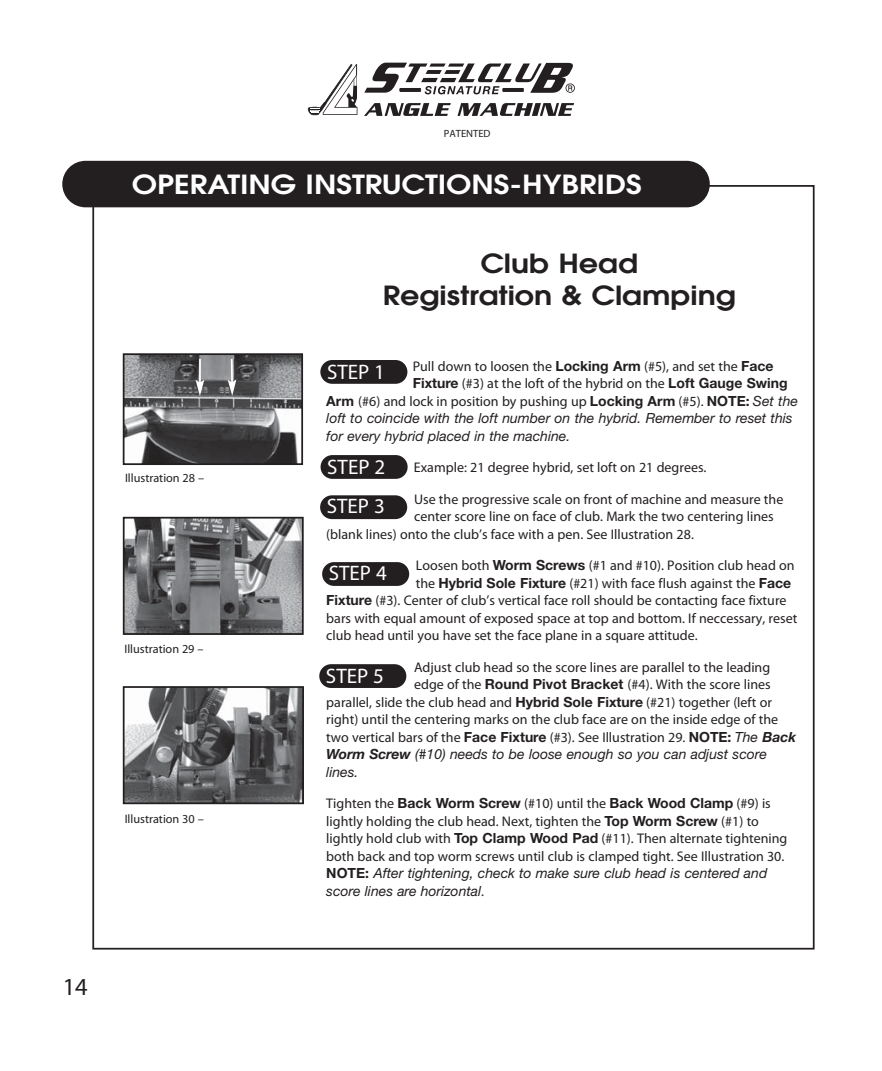
<style>
.page{position:relative;width:882px;height:1071px;background:#fff}
.page>*{position:absolute;margin:0;border:0;box-sizing:border-box;transform-origin:0 0}
.t1{font:600 26.25px "Avant Garde";color:#fff;scale:1.15 1}
.t2{font:600 26.25px/31.5px "Avant Garde";color:#231f20;text-align:center;scale:1.15 1}
.t3{font:24.5px "Myriad Pro";color:#231f20}
.t4{font:21px "Myriad Pro";color:#fff}
.t5{font:14px/17.5px "Myriad Pro";color:#231f20}
.t6{font:italic 14px/17.5px "Helvetica Neue";color:#231f20}
.t7{font:12.25px "Myriad Pro";color:#231f20}
.t8{font:10.5px "Myriad Pro";color:#231f20}
.s1{font-family:"Helvetica Neue";font-weight:700}
.s2{font-family:"Helvetica Neue";font-style:italic}
.s3{font-family:"Helvetica Neue";font-weight:700;font-style:italic}
.s4{font-weight:700}
.s5{font-weight:700;font-style:normal}
.s6{font-family:"Myriad Pro";font-style:normal}
</style>
<div class="page">
<svg style="left:308px;top:64px;width:49px;height:51px"></svg>
<svg style="left:364px;top:103px;width:87px;height:13px"></svg>
<svg style="left:458px;top:103px;width:116px;height:13px"></svg>
<svg style="left:364px;top:63px;width:211px;height:31px"></svg>
<div style="left:62px;top:161px;width:648px;height:46px;background:#231f20;border-radius:23px"></div>
<div style="left:320px;top:360px;width:87px;height:24px;background:#231f20;border-radius:12px"></div>
<div style="left:321px;top:455px;width:87px;height:24px;background:#231f20;border-radius:12px"></div>
<div style="left:322px;top:562px;width:87px;height:24px;background:#231f20;border-radius:12px"></div>
<div style="left:319px;top:664px;width:87px;height:24px;background:#231f20;border-radius:12px"></div>
<div style="left:320px;top:495px;width:87px;height:24px;background:#231f20;border-radius:12px"></div>
<img style="left:126px;top:356px;width:174px;height:106px">
<div style="left:123px;top:353px;width:180px;height:112px;border:2px solid #231f20"></div>
<img style="left:126px;top:689px;width:175px;height:112px">
<div style="left:123px;top:686px;width:181px;height:118px;border:2px solid #231f20"></div>
<img style="left:126px;top:520px;width:175px;height:112px">
<div style="left:123px;top:517px;width:181px;height:118px;border:2px solid #231f20"></div>
<hr style="left:199px;top:359px;width:2px;height:24px;background:#fff">
<svg style="left:196px;top:380px;width:8px;height:16px"></svg>
<svg style="left:228px;top:357px;width:8px;height:259px"></svg>
<h2 class="t3" style="left:63px;top:977px;width:27px">14</h2>
<p class="t8" style="left:444px;top:129px;width:48px">PATENTED</p>
<h1 class="t1" style="left:132px;top:175px;width:445px">OPERATING INSTRUCTIONS-HYBRIDS</h1>
<p class="t7" style="left:125px;top:473px;width:81px">Illustration 28 –</p>
<p class="t7" style="left:124px;top:644px;width:81px">Illustration 29 –</p>
<p class="t7" style="left:125px;top:814px;width:81px">Illustration 30 –</p>
<h1 class="t2" style="left:383px;top:250px;width:308px">Club Head<br>Registration &amp; Clamping</h1>
<p class="t5" style="left:413px;top:358px;width:362px">Pull down to loosen the <span class="s1">Locking Arm</span> (#5), and set the <span class="s1">Face</span></p>
<p class="t5" style="left:413px;top:376px;width:377px"><span class="s1">Fixture</span> (#3) at the loft of the hybrid on the <span class="s1">Loft Gauge Swing</span></p>
<p class="t5" style="left:326px;top:393px;width:473px"><span class="s1">Arm</span> (#6) and lock in position by pushing up <span class="s1">Locking Arm</span> (#5). <span class="s1">NOTE:</span> <span class="s2">Set the</span></p>
<p class="t6" style="left:326px;top:411px;width:468px">loft to coincide with the loft number on the hybrid. Remember to reset this for every hybrid placed in the machine.</p>
<p class="t5" style="left:414px;top:460px;width:294px">Example: 21 degree hybrid, set loft on 21 degrees.</p>
<p class="t5" style="left:414px;top:491px;width:371px">Use the progressive scale on front of machine and measure the</p>
<p class="t5" style="left:414px;top:509px;width:361px">center score line on face of club. Mark the two centering lines</p>
<p class="t5" style="left:326px;top:526px;width:369px">(blank lines) onto the club’s face with a pen. See Illustration 28.</p>
<p class="t5" style="left:416px;top:558px;width:380px">Loosen both <span class="s1">Worm Screws</span> (#1 and #10). Position club head on</p>
<p class="t5" style="left:416px;top:575px;width:377px">the <span class="s1">Hybrid Sole Fixture</span> (#21) with face flush against the <span class="s1">Face</span></p>
<p class="t5" style="left:326px;top:593px;width:462px"><span class="s1">Fixture</span> (#3). Center of club’s vertical face roll should be contacting face fixture</p>
<p class="t5" style="left:326px;top:610px;width:473px">bars with equal amount of exposed space at top and bottom. If neccessary, reset</p>
<p class="t5" style="left:326px;top:628px;width:373px">club head until you have set the face plane in a square attitude.</p>
<p class="t5" style="left:414px;top:659px;width:358px">Adjust club head so the score lines are parallel to the leading</p>
<p class="t5" style="left:414px;top:677px;width:358px">edge of the <span class="s1">Round Pivot Bracket</span> (#4). With the score lines</p>
<p class="t5" style="left:326px;top:694px;width:447px">parallel, slide the club head and <span class="s1">Hybrid Sole Fixture</span> (#21) together (left or</p>
<p class="t5" style="left:326px;top:712px;width:454px">right) until the centering marks on the club face are on the inside edge of the</p>
<p class="t5" style="left:326px;top:729px;width:471px">two vertical bars of the <span class="s1">Face Fixture</span> (#3). See Illustration 29. <span class="s1">NOTE:</span> <span class="s2">The</span> <span class="s3">Back</span></p>
<p class="t6" style="left:326px;top:747px;width:442px"><span class="s4">Worm Screw</span> (#10) needs to be loose enough so you can adjust score lines.</p>
<p class="t5" style="left:326px;top:796px;width:463px">Tighten the <span class="s1">Back Worm Screw</span> (#10) until the <span class="s1">Back Wood Clamp</span> (#9) is lightly holding the club head. Next, tighten the <span class="s1">Top Worm Screw</span> (#1) to lightly hold club with <span class="s1">Top Clamp Wood Pad</span> (#11). Then alternate tightening both back and top worm screws until club is clamped tight. See Illustration 30.</p>
<p class="t6" style="left:326px;top:866px;width:442px"><span class="s5">NOTE:</span> After tightening, check to make sure club head is centered and score lines are horizontal<span class="s6">.</span></p>
<h3 class="t4" style="left:327px;top:363px;width:59px">STEP 1</h3>
<h3 class="t4" style="left:327px;top:459px;width:59px">STEP 2</h3>
<h3 class="t4" style="left:327px;top:498px;width:59px">STEP 3</h3>
<h3 class="t4" style="left:329px;top:565px;width:59px">STEP 4</h3>
<h3 class="t4" style="left:326px;top:667px;width:59px">STEP 5</h3>
</div>
